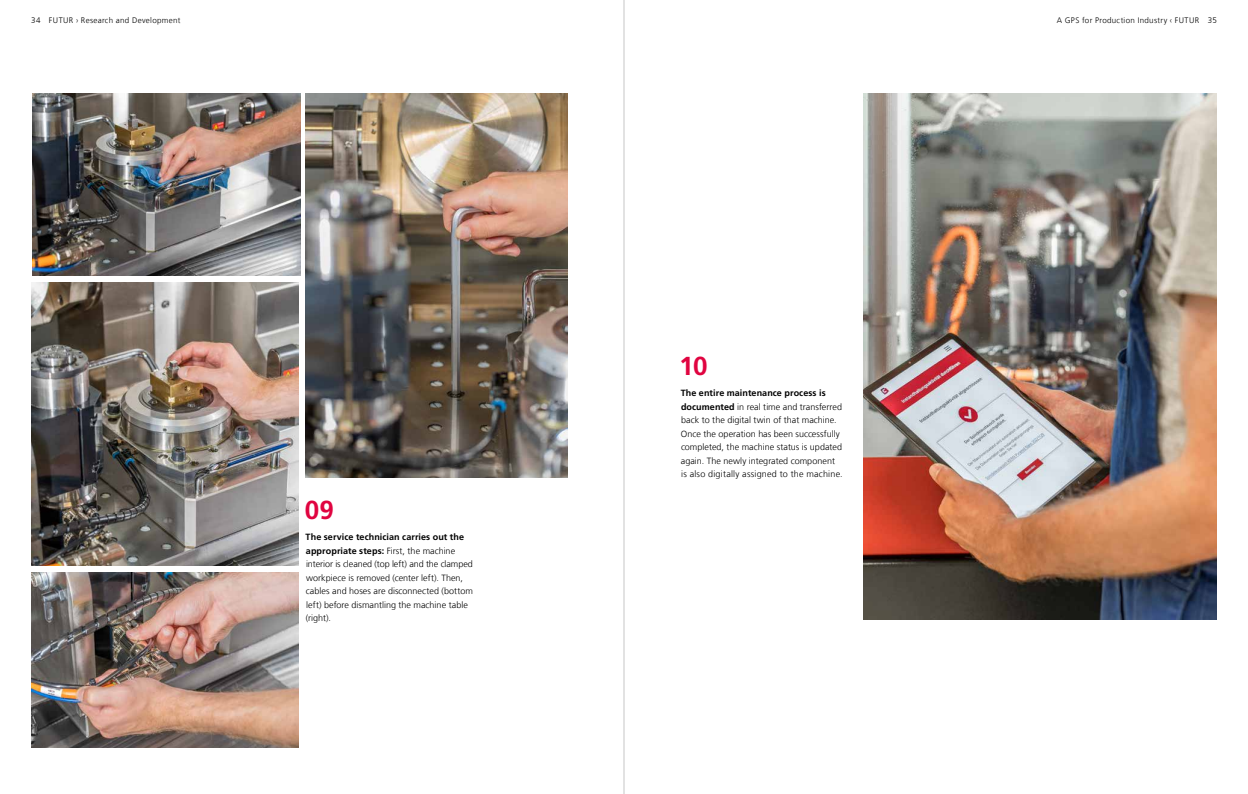
<style>
.page{position:relative;width:1248px;height:794px;background:#fff}
.page>*{position:absolute;margin:0;border:0;box-sizing:border-box;transform-origin:0 0}
.t1{font:700 26px "Frutiger LT Com";color:#e00440}
.t2{font:300 9px/13.5px "Frutiger LT Com";letter-spacing:.005em;color:#000}
.t3{font:300 8px "Frutiger LT Com";letter-spacing:.04em;color:#000}
.s1{font-weight:700}
</style>
<div class="page">
<img style="left:33px;top:93px;width:267px;height:182px">
<img style="left:31px;top:572px;width:268px;height:175px">
<img style="left:305px;top:93px;width:262px;height:384px">
<img style="left:863px;top:93px;width:353px;height:527px">
<img style="left:31px;top:282px;width:268px;height:283px">
<hr style="left:623px;top:0;width:1px;height:794px;background:#c6c6c6">
<p class="t3" style="left:31px;top:16px;width:151px">34 FUTUR › Research and Development</p>
<p class="t3" style="left:1056px;top:16px;width:161px">A GPS for Production Industry ‹ FUTUR 35</p>
<h1 class="t1" style="left:679px;top:351px;width:30px">10</h1>
<h1 class="t1" style="left:305px;top:495px;width:31px">09</h1>
<p class="t2" style="left:305px;top:530px;width:169px"><span class="s1">The service technician carries out the appropriate steps:</span> First, the machine interior is cleaned (top left) and the clamped workpiece is removed (center left). Then, cables and hoses are disconnected (bottom left) before dismantling the machine table (right).</p>
<p class="t2" style="left:680px;top:386px;width:163px"><span class="s1">The entire maintenance process is documented</span> in real time and transferred back to the digital twin of that machine.<br>Once the operation has been successfully completed, the machine status is updated again. The newly integrated component is also digitally assigned to the machine.</p>
</div>
